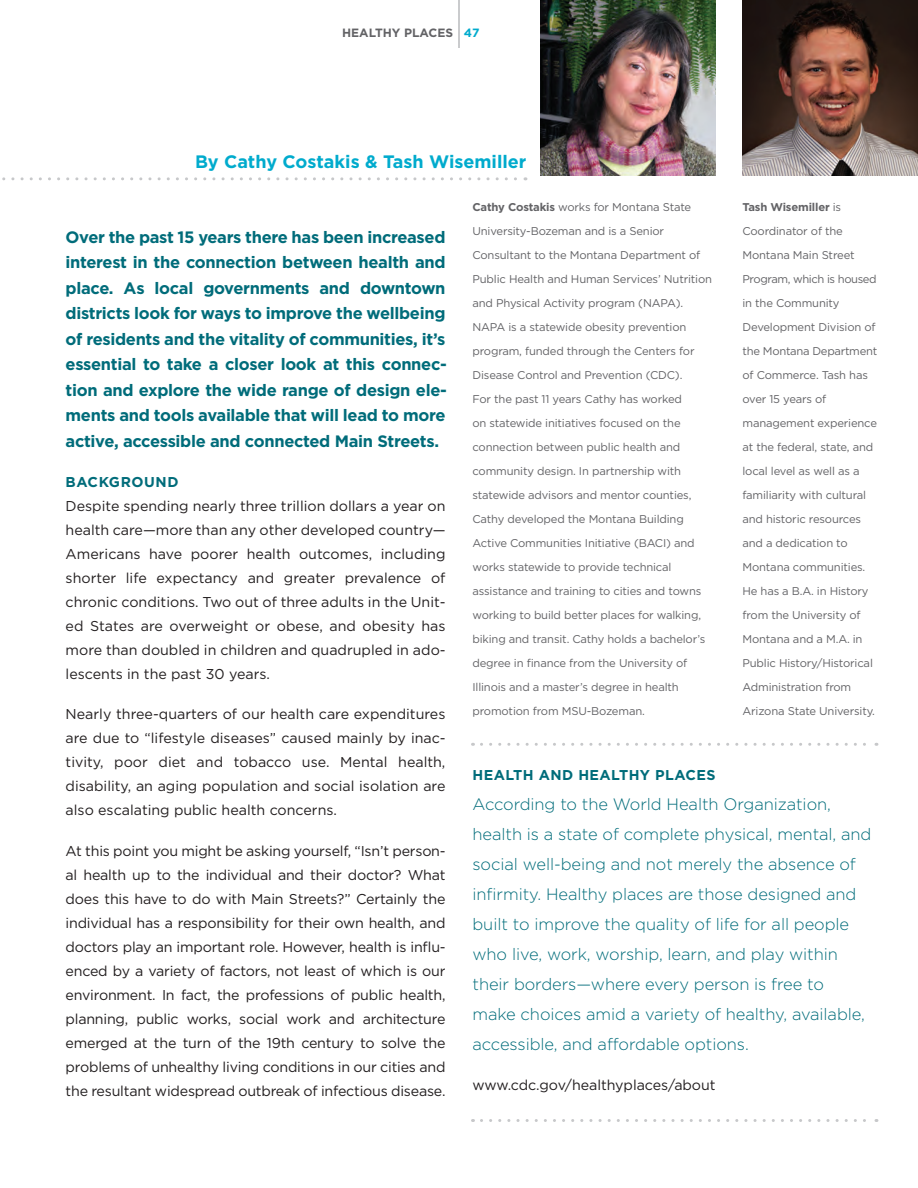
<style>
.page{position:relative;width:918px;height:1188px;background:#fff}
.page>*{position:absolute;margin:0;border:0;box-sizing:border-box;transform-origin:0 0}
._02_BYLINE{font:700 18px "Gotham";color:#00abcd}
._03_CALLOUT{font:300 16.5px/30px "Gotham";letter-spacing:-.005em;color:#006c7a}
._01_BODY_JUST{font:700 16.5px/25.5px "Gotham";letter-spacing:-.02em;color:#006c7a;text-align:justify}
._01_BODY_JUST-2{font:14.25px/24px "Gotham";color:#231f20;text-align:justify}
._01_A_HEAD_BLUE{font:700 14.25px "Gotham";letter-spacing:.03em;color:#006c7a}
.t1{font:700 12px "Gotham";color:#636366}
._02_SIDEBAR{font:11.25px/24px "Gotham";letter-spacing:-.015em;color:#636366}
.s1{color:#00abcd}
.s2{font-weight:700}
</style>
<div class="page">
<hr style="left:458px;top:0;width:2px;height:48px;background:#c7c8ca">
<svg style="left:2px;top:177px;width:524px;height:3px"></svg>
<svg style="left:481px;top:743px;width:396px;height:3px"></svg>
<svg style="left:481px;top:1119px;width:396px;height:3px"></svg>
<img style="left:742px;top:0;width:176px;height:175px">
<img style="left:540px;top:0;width:176px;height:175px">
<p class="t1" style="left:342px;top:25px;width:139px">HEALTHY PLACES <span class="s1">47</span></p>
<p class="_02_BYLINE" style="left:195px;top:151px;width:333px">By Cathy Costakis &amp; Tash Wisemiller</p>
<p class="_02_SIDEBAR" style="left:472px;top:195px;width:241px"><span class="s2">Cathy Costakis</span> works for Montana State University-Bozeman and is a Senior Consultant to the Montana Department of Public Health and Human Services’ Nutrition and Physical Activity program (NAPA).<br>NAPA is a statewide obesity prevention program, funded through the Centers for Disease Control and Prevention (CDC).<br>For the past 11 years Cathy has worked<br>on statewide initiatives focused on the connection between public health and community design. In partnership with statewide advisors and mentor counties, Cathy developed the Montana Building Active Communities Initiative (BACI) and works statewide to provide technical assistance and training to cities and towns working to build better places for walking, biking and transit. Cathy holds a bachelor’s degree in finance from the University of Illinois and a master’s degree in health promotion from MSU-Bozeman.</p>
<p class="_02_SIDEBAR" style="left:742px;top:195px;width:136px"><span class="s2">Tash Wisemiller</span> is<br>Coordinator of the<br>Montana Main Street<br>Program, which is housed in the Community<br>Development Division of the Montana Department of Commerce. Tash has over 15 years of management experience at the federal, state, and local level as well as a familiarity with cultural and historic resources and a dedication to<br>Montana communities.<br>He has a B.A. in History from the University of<br>Montana and a M.A. in<br>Public History/Historical<br>Administration from<br>Arizona State University.</p>
<p class="_01_BODY_JUST" style="left:66px;top:224px;width:383px">Over the past 15 years there has been increased interest in the connection between health and place. As local governments and downtown districts look for ways to improve the wellbeing of residents and the vitality of communities, it’s essential to take a closer look at this connec&shy;tion and explore the wide range of design ele&shy;ments and tools available that will lead to more active, accessible and connected Main Streets.</p>
<p class="_01_A_HEAD_BLUE" style="left:66px;top:474px;width:114px">BACKGROUND</p>
<p class="_01_BODY_JUST-2" style="left:66px;top:494px;width:382px">Despite spending nearly three trillion dollars a year on health care—more than any other developed country— Americans have poorer health outcomes, including shorter life expectancy and greater prevalence of chronic conditions. Two out of three adults in the Unit&shy;ed States are overweight or obese, and obesity has more than doubled in children and quadrupled in ado&shy;lescents in the past 30 years.</p>
<p class="_01_BODY_JUST-2" style="left:66px;top:702px;width:382px">Nearly three-quarters of our health care expenditures are due to “lifestyle diseases” caused mainly by inac&shy;tivity, poor diet and tobacco use. Mental health, disability, an aging population and social isolation are also escalating public health concerns.</p>
<p class="_01_BODY_JUST-2" style="left:66px;top:838px;width:382px">At this point you might be asking yourself, “Isn’t person&shy;al health up to the individual and their doctor? What does this have to do with Main Streets?” Certainly the individual has a responsibility for their own health, and doctors play an important role. However, health is influ&shy;enced by a variety of factors, not least of which is our environment. In fact, the professions of public health, planning, public works, social work and architecture emerged at the turn of the 19th century to solve the problems of unhealthy living conditions in our cities and the resultant widespread outbreak of infectious disease.</p>
<p class="_01_A_HEAD_BLUE" style="left:472px;top:766px;width:245px">HEALTH AND HEALTHY PLACES</p>
<p class="_03_CALLOUT" style="left:472px;top:789px;width:401px">According to the World Health Organization, health is a state of complete physical, mental, and social well-being and not merely the absence of infirmity. Healthy places are those designed and built to improve the quality of life for all people who live, work, worship, learn, and play within their borders—where every person is free to make choices amid a variety of healthy, available, accessible, and affordable options.</p>
<p class="_01_BODY_JUST-2" style="left:472px;top:1073px;width:245px">www.cdc.gov/healthyplaces/about</p>
</div>
